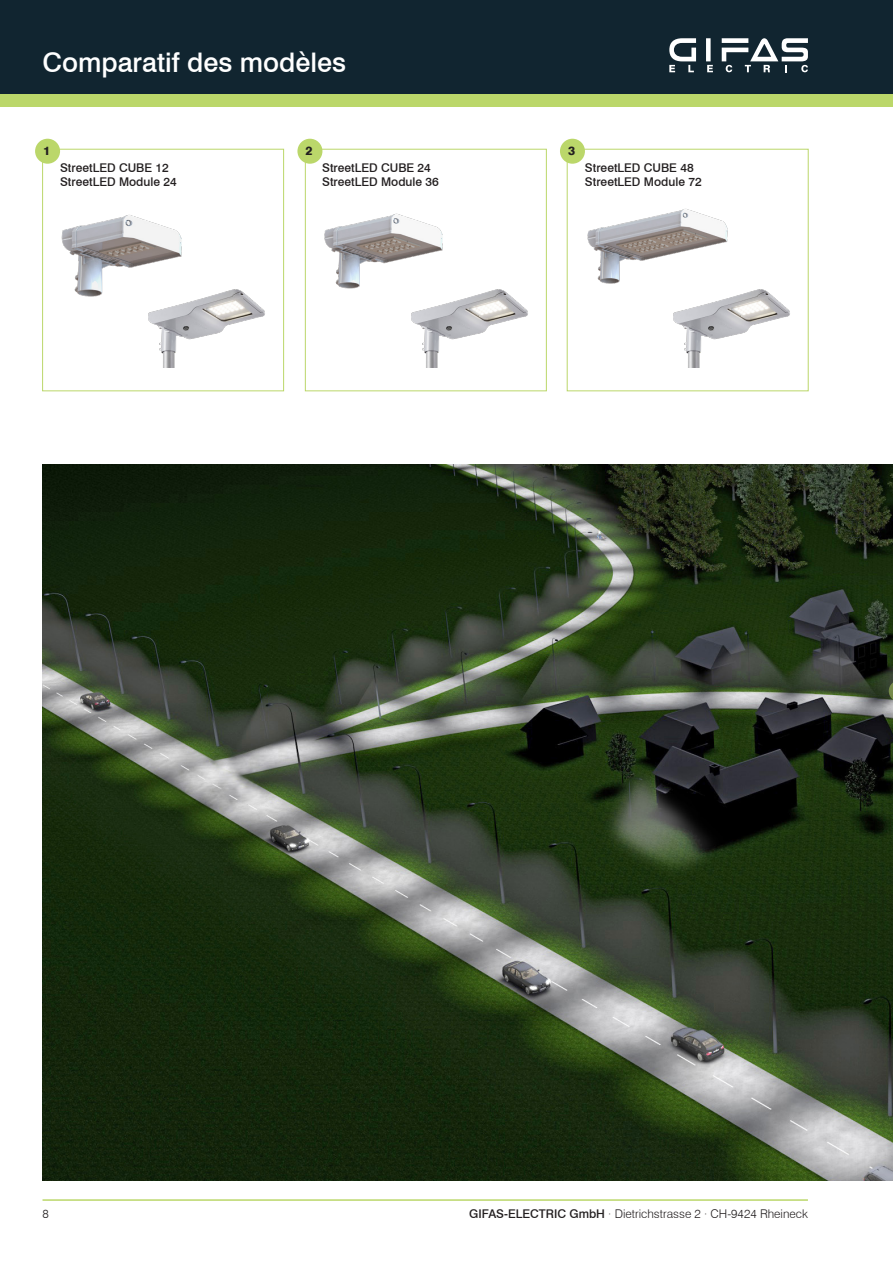
<style>
.page{position:relative;width:893px;height:1263px;background:#fff}
.page>*{position:absolute;margin:0;border:0;box-sizing:border-box;transform-origin:0 0}
.Haupttitel_rechts{font:500 27px "Swiss 721 BT";color:#fff}
.t1{font:500 12px "Swiss 721 BT";color:#231f20}
.t2{font:300 12px "Swiss 721 BT";color:#231f20}
.Fliesstext10{font:800 12px "Swiss 721 BT";color:#231f20}
.s1{font-weight:500}
</style>
<div class="page">
<div style="left:0;top:89px;width:893px;height:17px;background:#bbd76a"></div>
<div style="left:0;top:0;width:893px;height:94px;background:#112530"></div>
<hr style="left:43px;top:1199px;width:765px;height:2px;background:#bbd76a">
<div style="left:706px;top:38px;width:5px;height:23px;background:#fff"></div>
<svg style="left:669px;top:38px;width:27px;height:34px"></svg>
<svg style="left:707px;top:65px;width:6px;height:7px"></svg>
<svg style="left:722px;top:38px;width:86px;height:34px"></svg>
<img style="left:61px;top:215px;width:121px;height:82px">
<img style="left:324px;top:213px;width:119px;height:76px">
<img style="left:587px;top:208px;width:141px;height:76px">
<div style="left:42px;top:149px;width:242px;height:242px;border:1px solid #bbd76a"></div>
<div style="left:305px;top:149px;width:242px;height:242px;border:1px solid #bbd76a"></div>
<div style="left:567px;top:149px;width:242px;height:242px;border:1px solid #bbd76a"></div>
<div style="left:35px;top:139px;width:25px;height:25px;background:#bbd76a;border-radius:50%"></div>
<div style="left:297px;top:139px;width:25px;height:25px;background:#bbd76a;border-radius:50%"></div>
<div style="left:560px;top:139px;width:25px;height:25px;background:#bbd76a;border-radius:50%"></div>
<img style="left:145px;top:288px;width:120px;height:79px">
<img style="left:408px;top:288px;width:120px;height:79px">
<img style="left:673px;top:289px;width:117px;height:78px">
<img style="left:43px;top:465px;width:850px;height:716px">
<svg style="left:889px;top:680px;width:4px;height:22px"></svg>
<p class="Haupttitel_rechts" style="left:43px;top:46px;width:305px">Comparatif des modèles</p>
<p class="Fliesstext10" style="left:43px;top:144px;width:9px">1</p>
<p class="Fliesstext10" style="left:306px;top:144px;width:9px">2</p>
<p class="Fliesstext10" style="left:568px;top:144px;width:9px">3</p>
<p class="t1" style="left:60px;top:160px;width:110px">StreetLED CUBE 12</p>
<p class="t1" style="left:60px;top:175px;width:118px">StreetLED Module 24</p>
<p class="t1" style="left:322px;top:160px;width:110px">StreetLED CUBE 24</p>
<p class="t1" style="left:322px;top:175px;width:118px">StreetLED Module 36</p>
<p class="t1" style="left:585px;top:160px;width:110px">StreetLED CUBE 48</p>
<p class="t1" style="left:585px;top:175px;width:118px">StreetLED Module 72</p>
<p class="t2" style="left:43px;top:1207px;width:8px">8</p>
<p class="t2" style="left:469px;top:1207px;width:340px"><span class="s1">GIFAS-ELECTRIC GmbH</span> · Dietrichstrasse 2 · CH-9424 Rheineck</p>
</div>
